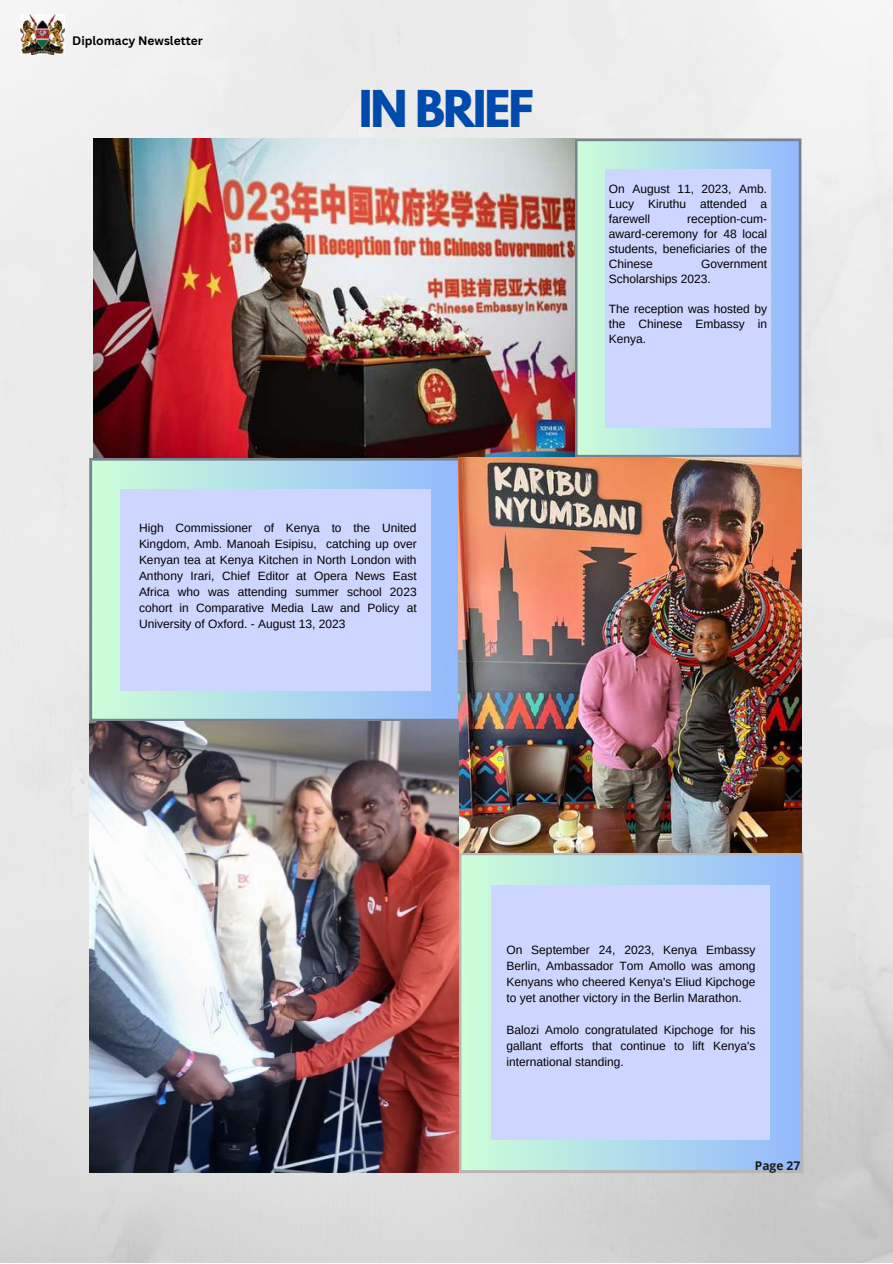
<style>
.page{position:relative;width:893px;height:1264px;background:#fff}
.page>*{position:absolute;margin:0;border:0;box-sizing:border-box;transform-origin:0 0}
.t1{font:700 45px "League Spartan";letter-spacing:-.05em;color:#004aad}
.t2{font:12px/16px "Arimo";color:#000;text-align:justify}
.t3{font:700 12px "Canva Sans";color:#000}
.t4{font:700 12px "Open Sans";color:#191c1d}
</style>
<div class="page">
<img style="left:0;top:0;width:892px;height:1262px">
<img style="left:21px;top:15px;width:43px;height:39px">
<svg style="left:574px;top:138px;width:227px;height:319px;background:#abd2e2"></svg>
<div style="left:605px;top:169px;width:165px;height:258px;background:#cdd6ff"></div>
<svg style="left:458px;top:852px;width:345px;height:321px;background:#b0d6e5"></svg>
<div style="left:492px;top:885px;width:277px;height:254px;background:#cdd6ff"></div>
<svg style="left:89px;top:458px;width:369px;height:263px;background:#acd5e4"></svg>
<div style="left:121px;top:489px;width:310px;height:201px;background:#cdd6ff"></div>
<img style="left:93px;top:138px;width:481px;height:320px">
<img style="left:458px;top:457px;width:343px;height:395px">
<img style="left:89px;top:721px;width:369px;height:451px">
<p class="t3" style="left:72px;top:32px;width:132px">Diplomacy Newsletter</p>
<h1 class="t1" style="left:359px;top:87px;width:177px">IN BRIEF</h1>
<p class="t2" style="left:139px;top:520px;width:279px">High Commissioner of Kenya to the United Kingdom, Amb. Manoah Esipisu, catching up over Kenyan tea at Kenya Kitchen in North London with Anthony Irari, Chief Editor at Opera News East Africa who was attending summer school 2023 cohort in Comparative Media Law and Policy at University of Oxford. - August 13, 2023</p>
<p class="t2" style="left:609px;top:181px;width:160px;line-height:15px">On August 11, 2023, Amb.<br>Lucy Kiruthu attended a farewell</p>
<p class="t2" style="left:609px;top:211px;width:160px;line-height:15px;text-indent:78px">reception-cum&shy;award-ceremony for 48 local students, beneficiaries of the Chinese</p>
<p class="t2" style="left:609px;top:256px;width:160px;line-height:15px;text-indent:92px">Government<br>Scholarships 2023.</p>
<p class="t2" style="left:609px;top:301px;width:160px;line-height:15px">The reception was hosted by the Chinese Embassy in Kenya.</p>
<p class="t2" style="left:506px;top:941px;width:250px">On September 24, 2023, Kenya Embassy Berlin, Ambassador Tom Amollo was among Kenyans who cheered Kenya's Eliud Kipchoge to yet another victory in the Berlin Marathon.</p>
<p class="t2" style="left:506px;top:1021px;width:250px">Balozi Amolo congratulated Kipchoge for his gallant efforts that continue to lift Kenya's international standing.</p>
<p class="t4" style="left:754px;top:1157px;width:47px">Page 27</p>
</div>
